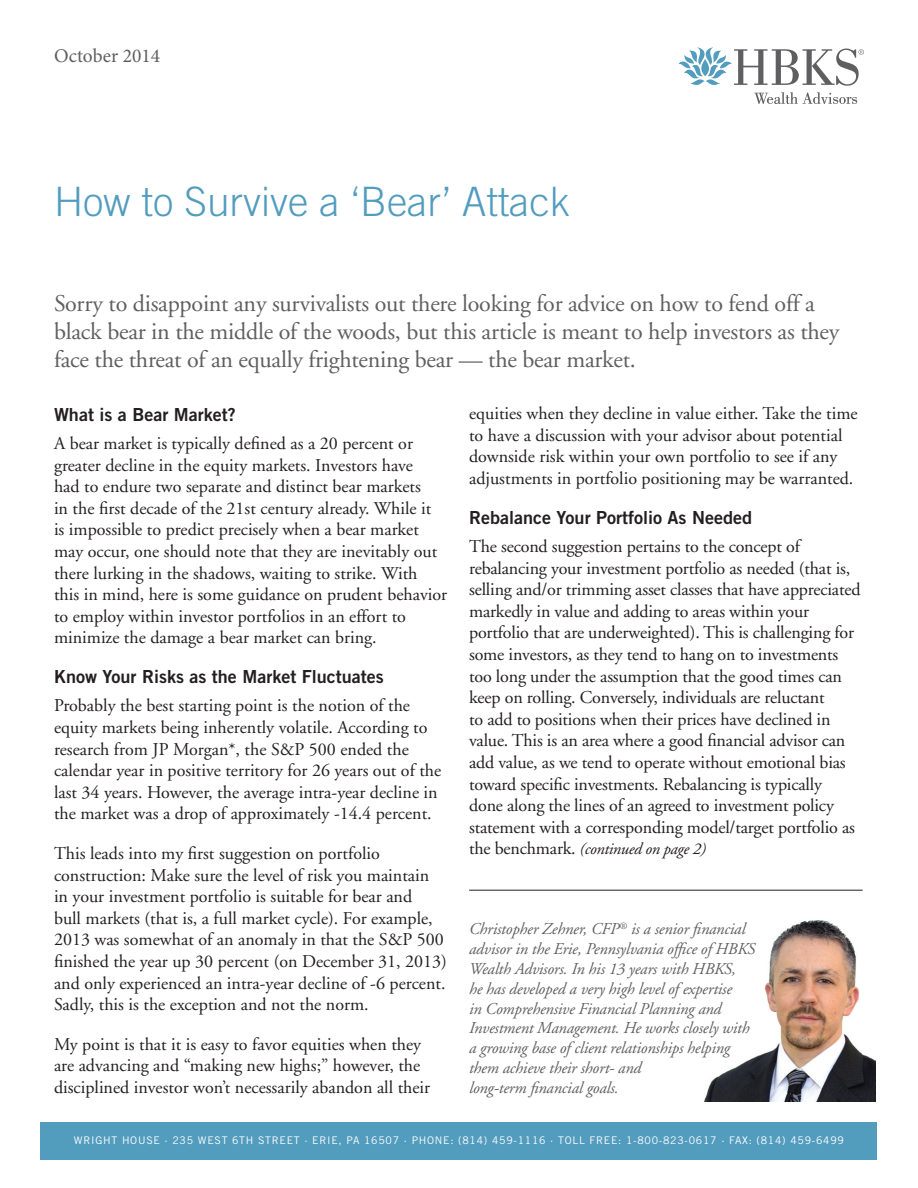
<style>
.page{position:relative;width:918px;height:1188px;background:#fff}
.page>*{position:absolute;margin:0;border:0;box-sizing:border-box;transform-origin:0 0}
.Intro_copy{font:300 40.5px "Trade Gothic";color:#529cbe}
.Intro_copy-2{font:24px/27.6px "Adobe Garamond";letter-spacing:-.01em;color:#5f5f62}
.t1{font:19.5px "Minion Pro";color:#5f5f62}
.Body_copy{font:18px/21.6px "Adobe Garamond";color:#231f20}
.t2{font:18px "Trade Gothic Bold Two";color:#231f20}
.Intro_copy-3{font:italic 16.5px/19.8px "Adobe Garamond";letter-spacing:-.01em;color:#5f5f62}
.Body_copy-2{font:italic 16.5px "Adobe Garamond";letter-spacing:-.02em;color:#231f20}
.t3{font:10.5px "Trade Gothic";letter-spacing:.07em;color:#fff}
.s1{font-style:normal;font-size:18px}
</style>
<div class="page">
<div style="left:40px;top:1122px;width:838px;height:38px;background:#529cbe"></div>
<svg style="left:754px;top:92px;width:103px;height:12px"></svg>
<svg style="left:679px;top:47px;width:185px;height:39px"></svg>
<img style="left:704px;top:920px;width:172px;height:182px">
<hr style="left:469px;top:890px;width:394px;height:1px;background:#231f20">
<p class="t1" style="left:54px;top:42px;width:108px">October 2014</p>
<p class="Intro_copy" style="left:54px;top:177px;width:518px">How to Survive a ‘Bear’ Attack</p>
<p class="Intro_copy-2" style="left:54px;top:291px;width:787px">Sorry to disappoint any survivalists out there looking for advice on how to fend off a black bear in the middle of the woods, but this article is meant to help investors as they face the threat of an equally frightening bear — the bear market.</p>
<p class="t2" style="left:54px;top:403px;width:183px">What is a Bear Market?</p>
<p class="Body_copy" style="left:54px;top:433px;width:395px">A bear market is typically defined as a 20 percent or greater decline in the equity markets. Investors have<br>had to endure two separate and distinct bear markets<br>in the first decade of the 21st century already. While it<br>is impossible to predict precisely when a bear market may occur, one should note that they are inevitably out there lurking in the shadows, waiting to strike. With this in mind, here is some guidance on prudent behavior to employ within investor portfolios in an effort to minimize the damage a bear market can bring.</p>
<p class="t2" style="left:54px;top:665px;width:331px">Know Your Risks as the Market Fluctuates</p>
<p class="Body_copy" style="left:54px;top:695px;width:389px">Probably the best starting point is the notion of the equity markets being inherently volatile. According to research from JP Morgan*, the S&amp;P 500 ended the calendar year in positive territory for 26 years out of the last 34 years. However, the average intra-year decline in the market was a drop of approximately -14.4 percent.</p>
<p class="Body_copy" style="left:54px;top:843px;width:395px">This leads into my first suggestion on portfolio construction: Make sure the level of risk you maintain in your investment portfolio is suitable for bear and<br>bull markets (that is, a full market cycle). For example, 2013 was somewhat of an anomaly in that the S&amp;P 500 finished the year up 30 percent (on December 31, 2013) and only experienced an intra-year decline of -6 percent.<br>Sadly, this is the exception and not the norm.</p>
<p class="Body_copy" style="left:54px;top:1034px;width:378px">My point is that it is easy to favor equities when they are advancing and “making new highs;” however, the disciplined investor won’t necessarily abandon all their</p>
<p class="Body_copy" style="left:469px;top:403px;width:390px">equities when they decline in value either. Take the time to have a discussion with your advisor about potential downside risk within your own portfolio to see if any adjustments in portfolio positioning may be warranted.</p>
<p class="t2" style="left:469px;top:506px;width:284px">Rebalance Your Portfolio As Needed</p>
<p class="Body_copy" style="left:469px;top:536px;width:393px">The second suggestion pertains to the concept of rebalancing your investment portfolio as needed (that is, selling and/or trimming asset classes that have appreciated markedly in value and adding to areas within your portfolio that are underweighted). This is challenging for some investors, as they tend to hang on to investments too long under the assumption that the good times can keep on rolling. Conversely, individuals are reluctant<br>to add to positions when their prices have declined in value. This is an area where a good financial advisor can add value, as we tend to operate without emotional bias toward specific investments. Rebalancing is typically<br>done along the lines of an agreed to investment policy statement with a corresponding model/target portfolio as</p>
<p class="Body_copy-2" style="left:469px;top:840px;width:238px"><span class="s1">the benchmark.</span> (continued on page 2)</p>
<p class="Intro_copy-3" style="left:469px;top:920px;width:288px">Christopher Zehner, CFP<sup>®</sup> is a senior financial advisor in the Erie, Pennsylvania office of HBKS Wealth Advisors. In his 13 years with HBKS,<br>he has developed a very high level of expertise<br>in Comprehensive Financial Planning and Investment Management. He works closely with a growing base of client relationships helping them achieve their short- and<br>long-term financial goals.</p>
<p class="t3" style="left:74px;top:1134px;width:772px">WRIGHT HOUSE · 235 WEST 6TH STREET · ERIE, PA 16507 · PHONE: (814) 459-1116 · TOLL FREE: 1-800-823-0617 · FAX: (814) 459-6499</p>
</div>
